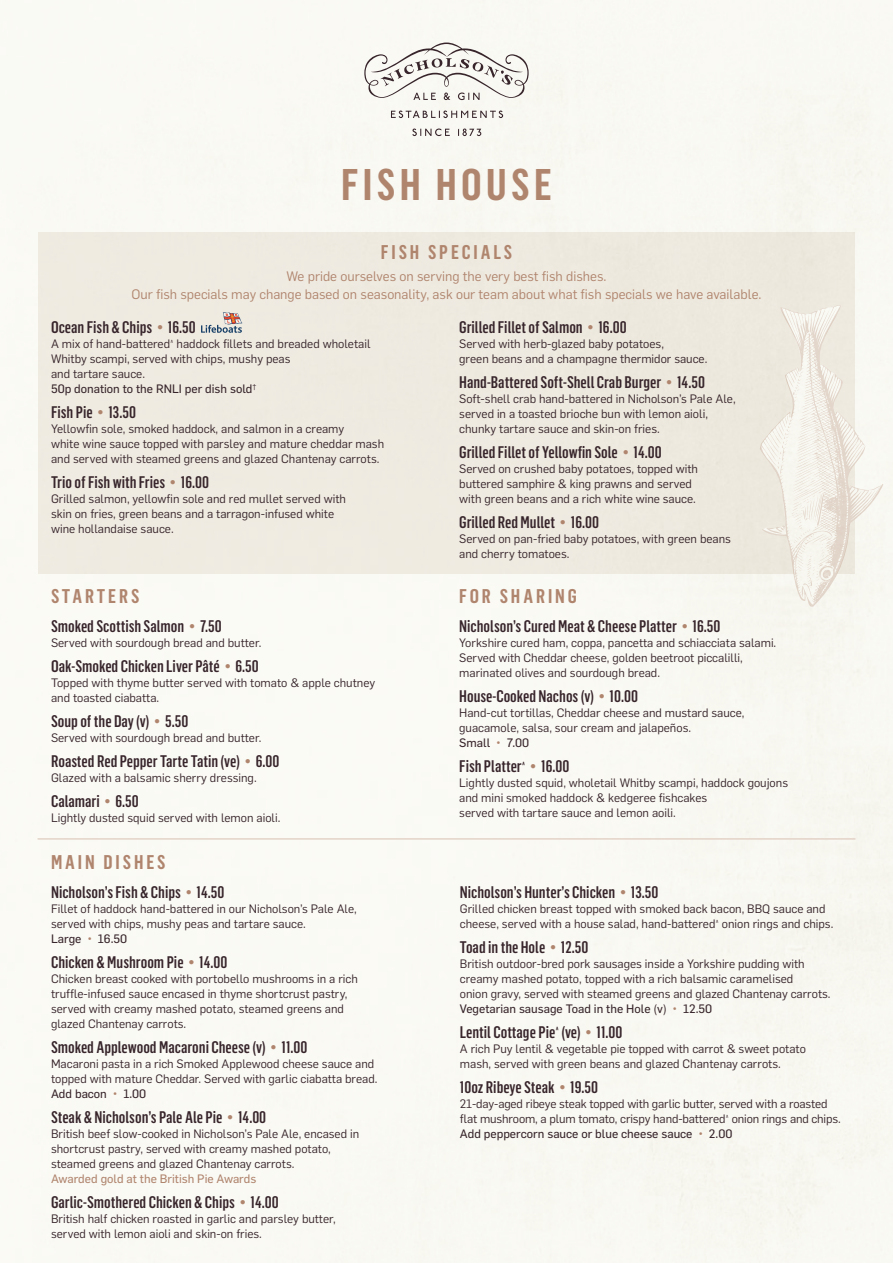
<style>
.page{position:relative;width:893px;height:1263px;background:#fff}
.page>*{position:absolute;margin:0;border:0;box-sizing:border-box;transform-origin:0 0}
.t1{font:600 43.5px "Flama Condensed";letter-spacing:.1em;color:#b0856e}
.t2{font:600 19.5px "Flama Condensed";letter-spacing:.15em;color:#b0856e}
.t3{font:500 16.5px "Flama Condensed";color:#37252b}
.t4{font:13.5px/18px "Flama";color:#b0856e;text-align:center}
.t5{font:12px/15px "Flama";color:#37252b}
.t6{font:12px "Flama Basic";color:#37252b}
.t7{font:12px "Flama Basic";color:#b0856e}
.s1{color:#b0856e}
</style>
<div class="page">
<svg style="left:391px;top:111px;width:112px;height:7px"></svg>
<svg style="left:412px;top:129px;width:38px;height:7px"></svg>
<svg style="left:458px;top:129px;width:23px;height:7px"></svg>
<svg style="left:364px;top:43px;width:165px;height:57px"></svg>
<div style="left:38px;top:232px;width:817px;height:342px;background:#efeae1"></div>
<svg style="left:760px;top:304px;width:123px;height:306px"></svg>
<hr style="left:38px;top:838px;width:817px;height:2px;background:#e4d3c7">
<h1 class="t1" style="left:341px;top:157px;width:212px">FISH HOUSE</h1>
<h2 class="t2" style="left:381px;top:240px;width:133px">FISH SPECIALS</h2>
<p class="t4" style="left:131px;top:267px;width:632px">We pride ourselves on serving the very best fish dishes.<br>Our fish specials may change based on seasonality, ask our team about what fish specials we have available.</p>
<h3 class="t3" style="left:51px;top:317px;width:146px">Ocean Fish &amp; Chips <span class="s1">•</span> 16.50</h3>
<p class="t5" style="left:51px;top:335px;width:321px">A mix of hand-battered<sup>^</sup> haddock fillets and breaded wholetail<br>Whitby scampi, served with chips, mushy peas<br>and tartare sauce.</p>
<p class="t6" style="left:51px;top:380px;width:207px">50p donation to the RNLI per dish sold<sup>†</sup></p>
<h3 class="t3" style="left:51px;top:402px;width:86px">Fish Pie <span class="s1">•</span> 13.50</h3>
<p class="t5" style="left:51px;top:420px;width:335px">Yellowfin sole, smoked haddock, and salmon in a creamy<br>white wine sauce topped with parsley and mature cheddar mash and served with steamed greens and glazed Chantenay carrots.</p>
<h3 class="t3" style="left:51px;top:472px;width:159px">Trio of Fish with Fries <span class="s1">•</span> 16.00</h3>
<p class="t5" style="left:51px;top:490px;width:296px">Grilled salmon, yellowfin sole and red mullet served with skin on fries, green beans and a tarragon-infused white wine hollandaise sauce.</p>
<h3 class="t3" style="left:459px;top:317px;width:169px">Grilled Fillet of Salmon <span class="s1">•</span> 16.00</h3>
<p class="t5" style="left:459px;top:335px;width:250px">Served with herb-glazed baby potatoes,<br>green beans and a champagne thermidor sauce.</p>
<h3 class="t3" style="left:459px;top:372px;width:247px">Hand-Battered Soft-Shell Crab Burger <span class="s1">•</span> 14.50</h3>
<p class="t5" style="left:459px;top:390px;width:278px">Soft-shell crab hand-battered in Nicholson’s Pale Ale, served in a toasted brioche bun with lemon aioli, chunky tartare sauce and skin-on fries.</p>
<h3 class="t3" style="left:459px;top:442px;width:204px">Grilled Fillet of Yellowfin Sole <span class="s1">•</span> 14.00</h3>
<p class="t5" style="left:459px;top:460px;width:240px">Served on crushed baby potatoes, topped with buttered samphire &amp; king prawns and served with green beans and a rich white wine sauce.</p>
<h3 class="t3" style="left:459px;top:512px;width:141px">Grilled Red Mullet <span class="s1">•</span> 16.00</h3>
<p class="t5" style="left:459px;top:530px;width:273px">Served on pan-fried baby potatoes, with green beans and cherry tomatoes.</p>
<h2 class="t2" style="left:51px;top:584px;width:90px">STARTERS</h2>
<h3 class="t3" style="left:51px;top:616px;width:172px">Smoked Scottish Salmon <span class="s1">•</span> 7.50</h3>
<p class="t5" style="left:51px;top:635px;width:212px">Served with sourdough bread and butter.</p>
<h3 class="t3" style="left:51px;top:656px;width:209px">Oak-Smoked Chicken Liver Pâté <span class="s1">•</span> 6.50</h3>
<p class="t5" style="left:51px;top:675px;width:326px">Topped with thyme butter served with tomato &amp; apple chutney and toasted ciabatta.</p>
<h3 class="t3" style="left:51px;top:711px;width:139px">Soup of the Day (v) <span class="s1">•</span> 5.50</h3>
<p class="t5" style="left:51px;top:730px;width:212px">Served with sourdough bread and butter.</p>
<h3 class="t3" style="left:51px;top:751px;width:230px">Roasted Red Pepper Tarte Tatin (ve) <span class="s1">•</span> 6.00</h3>
<p class="t5" style="left:51px;top:770px;width:207px">Glazed with a balsamic sherry dressing.</p>
<h3 class="t3" style="left:51px;top:791px;width:89px">Calamari <span class="s1">•</span> 6.50</h3>
<p class="t5" style="left:51px;top:810px;width:231px">Lightly dusted squid served with lemon aioli.</p>
<h2 class="t2" style="left:51px;top:849px;width:116px">MAIN DISHES</h2>
<h3 class="t3" style="left:51px;top:881px;width:175px">Nicholson’s Fish &amp; Chips <span class="s1">•</span> 14.50</h3>
<p class="t5" style="left:51px;top:900px;width:307px">Fillet of haddock hand-battered in our Nicholson’s Pale Ale, served with chips, mushy peas and tartare sauce.</p>
<p class="t6" style="left:51px;top:930px;width:78px">Large <span class="s1">•</span> 16.50</p>
<h3 class="t3" style="left:51px;top:951px;width:178px">Chicken &amp; Mushroom Pie <span class="s1">•</span> 14.00</h3>
<p class="t5" style="left:51px;top:970px;width:308px">Chicken breast cooked with portobello mushrooms in a rich truffle-infused sauce encased in thyme shortcrust pastry, served with creamy mashed potato, steamed greens and glazed Chantenay carrots.</p>
<h3 class="t3" style="left:51px;top:1036px;width:258px">Smoked Applewood Macaroni Cheese (v) <span class="s1">•</span> 11.00</h3>
<p class="t5" style="left:51px;top:1055px;width:328px">Macaroni pasta in a rich Smoked Applewood cheese sauce and topped with mature Cheddar. Served with garlic ciabatta bread.</p>
<p class="t6" style="left:51px;top:1085px;width:97px">Add bacon <span class="s1">•</span> 1.00</p>
<h3 class="t3" style="left:51px;top:1106px;width:217px">Steak &amp; Nicholson’s Pale Ale Pie <span class="s1">•</span> 14.00</h3>
<p class="t5" style="left:51px;top:1125px;width:310px">British beef slow-cooked in Nicholson’s Pale Ale, encased in shortcrust pastry, served with creamy mashed potato, steamed greens and glazed Chantenay carrots.</p>
<p class="t7" style="left:51px;top:1170px;width:207px">Awarded gold at the British Pie Awards</p>
<h3 class="t3" style="left:51px;top:1191px;width:229px">Garlic-Smothered Chicken &amp; Chips <span class="s1">•</span> 14.00</h3>
<p class="t5" style="left:51px;top:1210px;width:286px">British half chicken roasted in garlic and parsley butter, served with lemon aioli and skin-on fries.</p>
<h2 class="t2" style="left:459px;top:584px;width:119px">FOR SHARING</h2>
<h3 class="t3" style="left:459px;top:616px;width:263px">Nicholson’s Cured Meat &amp; Cheese Platter <span class="s1">•</span> 16.50</h3>
<p class="t5" style="left:459px;top:635px;width:319px">Yorkshire cured ham, coppa, pancetta and schiacciata salami.<br>Served with Cheddar cheese, golden beetroot piccalilli, marinated olives and sourdough bread.</p>
<h3 class="t3" style="left:459px;top:686px;width:180px">House-Cooked Nachos (v) <span class="s1">•</span> 10.00</h3>
<p class="t5" style="left:459px;top:705px;width:287px">Hand-cut tortillas, Cheddar cheese and mustard sauce, guacamole, salsa, sour cream and jalapeños.</p>
<p class="t6" style="left:459px;top:735px;width:72px">Small <span class="s1">•</span> 7.00</p>
<h3 class="t3" style="left:459px;top:756px;width:112px">Fish Platter<sup>^</sup> <span class="s1">•</span> 16.00</h3>
<p class="t5" style="left:459px;top:775px;width:330px">Lightly dusted squid, wholetail Whitby scampi, haddock goujons and mini smoked haddock &amp; kedgeree fishcakes<br>served with tartare sauce and lemon aoili.</p>
<h3 class="t3" style="left:460px;top:881px;width:200px">Nicholson’s Hunter’s Chicken <span class="s1">•</span> 13.50</h3>
<p class="t5" style="left:460px;top:900px;width:375px">Grilled chicken breast topped with smoked back bacon, BBQ sauce and cheese, served with a house salad, hand-battered<sup>^</sup> onion rings and chips.</p>
<h3 class="t3" style="left:460px;top:936px;width:130px">Toad in the Hole <span class="s1">•</span> 12.50</h3>
<p class="t5" style="left:460px;top:955px;width:372px">British outdoor-bred pork sausages inside a Yorkshire pudding with creamy mashed potato, topped with a rich balsamic caramelised<br>onion gravy, served with steamed greens and glazed Chantenay carrots.</p>
<p class="t6" style="left:460px;top:1000px;width:254px">Vegetarian sausage Toad in the Hole (v) <span class="s1">•</span> 12.50</p>
<h3 class="t3" style="left:460px;top:1021px;width:164px">Lentil Cottage Pie<sup>^</sup> (ve) <span class="s1">•</span> 11.00</h3>
<p class="t5" style="left:460px;top:1040px;width:348px">A rich Puy lentil &amp; vegetable pie topped with carrot &amp; sweet potato mash, served with green beans and glazed Chantenay carrots.</p>
<h3 class="t3" style="left:460px;top:1076px;width:140px">10oz Ribeye Steak <span class="s1">•</span> 19.50</h3>
<p class="t5" style="left:460px;top:1095px;width:382px">21-day-aged ribeye steak topped with garlic butter, served with a roasted flat mushroom, a plum tomato, crispy hand-battered<sup>^</sup> onion rings and chips.</p>
<p class="t6" style="left:460px;top:1125px;width:274px">Add peppercorn sauce or blue cheese sauce <span class="s1">•</span> 2.00</p>
</div>
